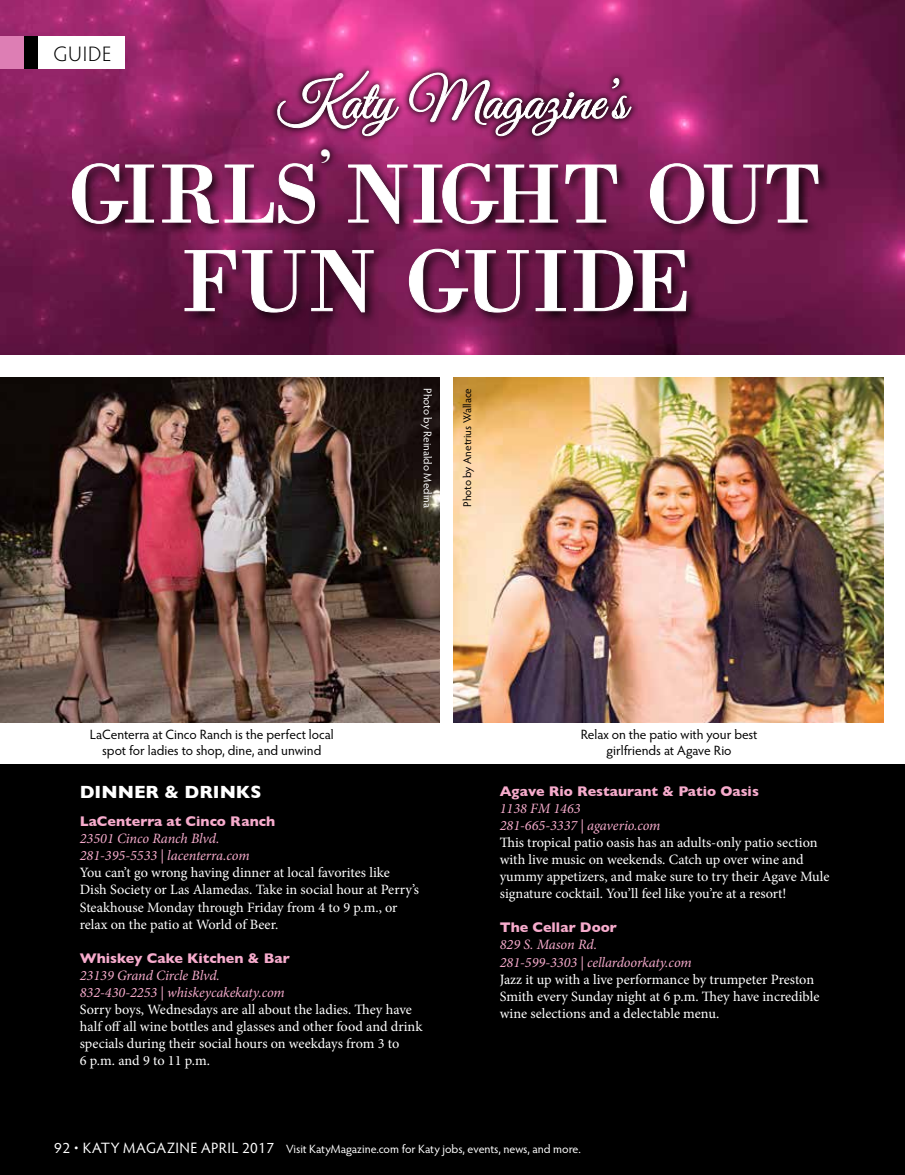
<style>
.page{position:relative;width:905px;height:1175px;background:#fff}
.page>*{position:absolute;margin:0;border:0;box-sizing:border-box;transform-origin:0 0}
.t1{font:43.5px "Elephant";color:#fff}
.t2{font:300 21px "Hypatia Sans Pro";letter-spacing:.035em;color:#000}
.t3{font:700 18px "Gill Sans";color:#fff}
.t4{font:14.25px/17.1px "Minion Pro";color:#fff}
.t5{font:italic 14.25px/17.1px "Minion Pro";letter-spacing:-.005em;color:#f6abcc}
.t6{font:700 14.25px "Gill Sans";color:#f6abcc}
.t7{font:13.5px/16.2px "Hypatia Sans Pro";color:#000;text-align:center}
.t8{font:12px "Hypatia Sans Pro";color:#fff}
.t9{font:11.25px "Hypatia Sans Pro";letter-spacing:-.005em;color:#000}
.t10{font:11.25px "Hypatia Sans Pro";color:#fff}
.s1{font-size:15px}
</style>
<div class="page">
<div style="left:0;top:0;width:904px;height:1174px;background:#000"></div>
<img style="left:0;top:0;width:904px;height:355px">
<div style="left:0;top:355px;width:904px;height:408px;background:#fff"></div>
<img style="left:0;top:377px;width:440px;height:346px">
<div style="left:69px;top:160px;width:761px;height:76px;background:#000;opacity:.75"></div>
<svg style="left:72px;top:137px;width:746px;height:87px;background:#98517b"></svg>
<div style="left:269px;top:64px;width:369px;height:79px;background:#000;opacity:.75"></div>
<svg style="left:275px;top:63px;width:356px;height:74px;background:#a84d82"></svg>
<img style="left:453px;top:377px;width:430px;height:345px">
<div style="left:182px;top:246px;width:517px;height:79px;background:#000;opacity:.75"></div>
<svg style="left:184px;top:248px;width:503px;height:65px;background:#8d5b78"></svg>
<div style="left:37px;top:36px;width:88px;height:33px;background:#fff"></div>
<div style="left:24px;top:36px;width:13px;height:33px;background:#000"></div>
<div style="left:0;top:36px;width:23px;height:33px;background:#dd7eb4"></div>
<div style="left:313px;top:142px;width:25px;height:29px;background:#000;opacity:.75"></div>
<h2 class="t2" style="left:54px;top:40px;width:59px">GUIDE</h2>
<h1 class="t1" style="left:330px;top:174px;width:12px;rotate:-180deg">‘</h1>
<p class="t10" style="left:435px;top:388px;width:121px;rotate:90deg">Photo by Reinaldo Medina</p>
<p class="t9" style="left:460px;top:507px;width:120px;rotate:-90deg">Photo by Anetrius Wallace</p>
<p class="t7" style="left:90px;top:725px;width:245px">LaCenterra at Cinco Ranch is the perfect local spot for ladies to shop, dine, and unwind</p>
<p class="t3" style="left:80px;top:777px;width:183px">DINNER &amp; DRINKS</p>
<p class="t6" style="left:80px;top:810px;width:197px">LaCenterra at Cinco Ranch</p>
<p class="t5" style="left:80px;top:830px;width:171px">23501 Cinco Ranch Blvd.<br>281-395-5533 | lacenterra.com</p>
<p class="t4" style="left:80px;top:864px;width:341px">You can’t go wrong having dinner at local favorites like Dish Society or Las Alamedas. Take in social hour at Perry’s Steakhouse Monday through Friday from 4 to 9 p.m., or relax on the patio at World of Beer.</p>
<p class="t6" style="left:80px;top:946px;width:211px">Whiskey Cake Kitchen &amp; Bar</p>
<p class="t5" style="left:80px;top:966px;width:206px">23139 Grand Circle Blvd.<br>832-430-2253 | whiskeycakekaty.com</p>
<p class="t4" style="left:80px;top:1001px;width:344px">Sorry boys, Wednesdays are all about the ladies. They have half off all wine bottles and glasses and other food and drink specials during their social hours on weekdays from 3 to<br>6 p.m. and 9 to 11 p.m.</p>
<p class="t7" style="left:580px;top:725px;width:178px">Relax on the patio with your best girlfriends at Agave Rio</p>
<p class="t6" style="left:500px;top:779px;width:260px">Agave Rio Restaurant &amp; Patio Oasis</p>
<p class="t5" style="left:500px;top:799px;width:162px">1138 FM 1463<br>281-665-3337 | agaverio.com</p>
<p class="t4" style="left:500px;top:833px;width:331px">This tropical patio oasis has an adults-only patio section with live music on weekends. Catch up over wine and yummy appetizers, and make sure to try their Agave Mule signature cocktail. You’ll feel like you’re at a resort!</p>
<p class="t6" style="left:500px;top:916px;width:119px">The Cellar Door</p>
<p class="t5" style="left:500px;top:936px;width:193px">829 S. Mason Rd.<br>281-599-3303 | cellardoorkaty.com</p>
<p class="t4" style="left:500px;top:970px;width:321px">Jazz it up with a live performance by trumpeter Preston<br>Smith every Sunday night at 6 p.m. They have incredible wine selections and a delectable menu.</p>
<p class="t8" style="left:54px;top:1140px;width:528px"><span class="s1">92 • KATY MAGAZINE APRIL 2017</span> Visit KatyMagazine.com for Katy jobs, events, news, and more.</p>
</div>
